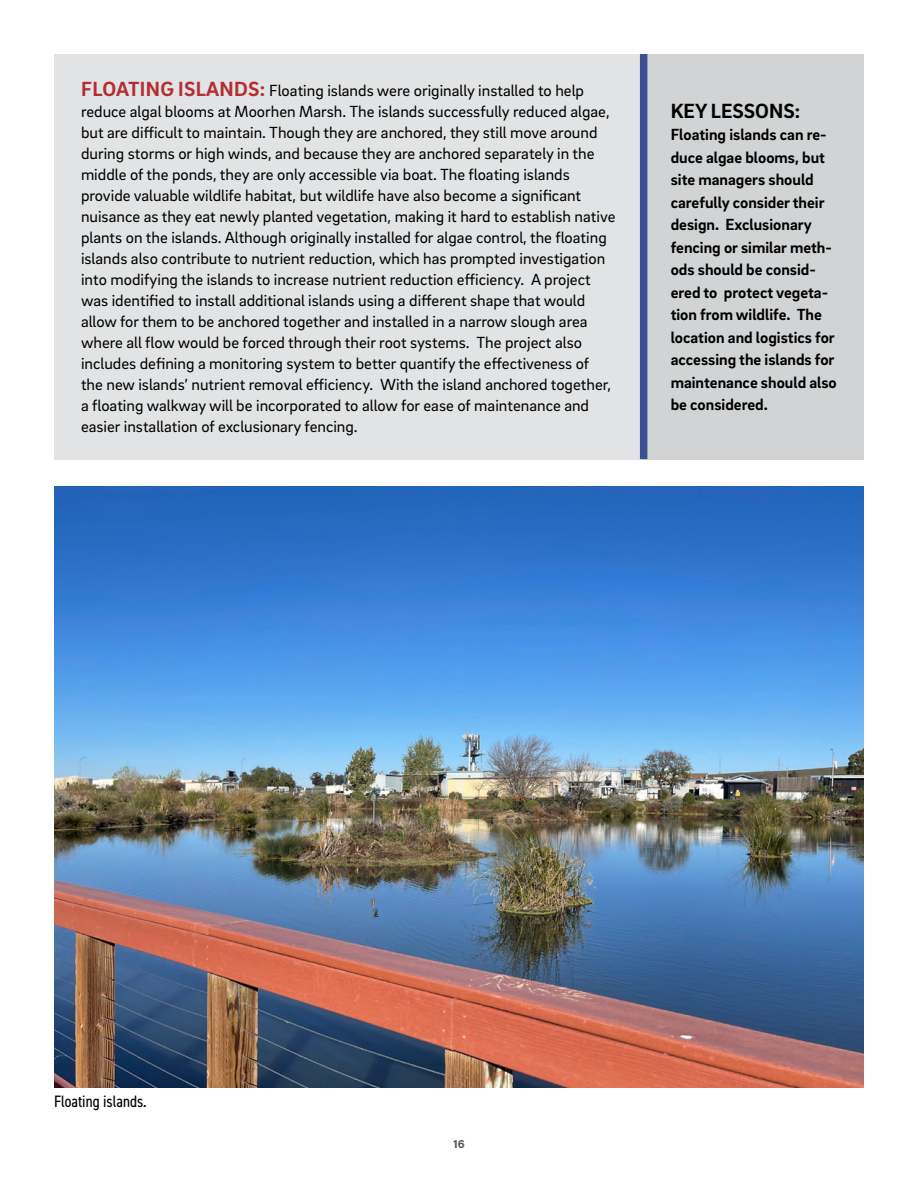
<style>
.page{position:relative;width:918px;height:1188px;background:#fff}
.page>*{position:absolute;margin:0;border:0;box-sizing:border-box;transform-origin:0 0}
.Lesson_Learned_Box_Text{font:700 21px "Brix Sans";color:#000}
.Body_Text_challenges{font:16.5px/21px "Brix Sans";color:#000}
.Lesson_Learned_Box_Text-2{font:700 16.5px/22.5px "Brix Sans";color:#000}
.t1{font:condensed 16.5px "DIN2014";color:#000}
.t2{font:700 12px "Acumin Pro";color:#58595b}
.s1{font-weight:700;font-size:21px;color:#b22e33}
</style>
<div class="page">
<div style="left:54px;top:54px;width:590px;height:405px;background:#e2e3e4"></div>
<div style="left:644px;top:54px;width:220px;height:405px;background:#d1d3d4"></div>
<div style="left:640px;top:54px;width:7px;height:405px;background:#3b5292"></div>
<img style="left:54px;top:486px;width:810px;height:602px">
<p class="Body_Text_challenges" style="left:81px;top:79px;width:536px"><span class="s1">FLOATING ISLANDS:</span> Floating islands were originally installed to help reduce algal blooms at Moorhen Marsh. The islands successfully reduced algae, but are difficult to maintain. Though they are anchored, they still move around during storms or high winds, and because they are anchored separately in the middle of the ponds, they are only accessible via boat. The floating islands provide valuable wildlife habitat, but wildlife have also become a significant nuisance as they eat newly planted vegetation, making it hard to establish native plants on the islands. Although originally installed for algae control, the floating islands also contribute to nutrient reduction, which has prompted investigation into modifying the islands to increase nutrient reduction efficiency. A project was identified to install additional islands using a different shape that would allow for them to be anchored together and installed in a narrow slough area where all flow would be forced through their root systems. The project also includes defining a monitoring system to better quantify the effectiveness of<br>the new islands’ nutrient removal efficiency. With the island anchored together, a floating walkway will be incorporated to allow for ease of maintenance and easier installation of exclusionary fencing.</p>
<p class="Lesson_Learned_Box_Text" style="left:671px;top:97px;width:131px">KEY LESSONS:</p>
<p class="Lesson_Learned_Box_Text-2" style="left:671px;top:123px;width:168px">Floating islands can re&shy;duce algae blooms, but site managers should carefully consider their design. Exclusionary fencing or similar meth&shy;ods should be consid&shy;ered to protect vegeta&shy;tion from wildlife. The location and logistics for accessing the islands for maintenance should also be considered.</p>
<p class="t1" style="left:54px;top:1090px;width:94px">Floating islands.</p>
<p class="t2" style="left:453px;top:1135px;width:13px">16</p>
</div>
